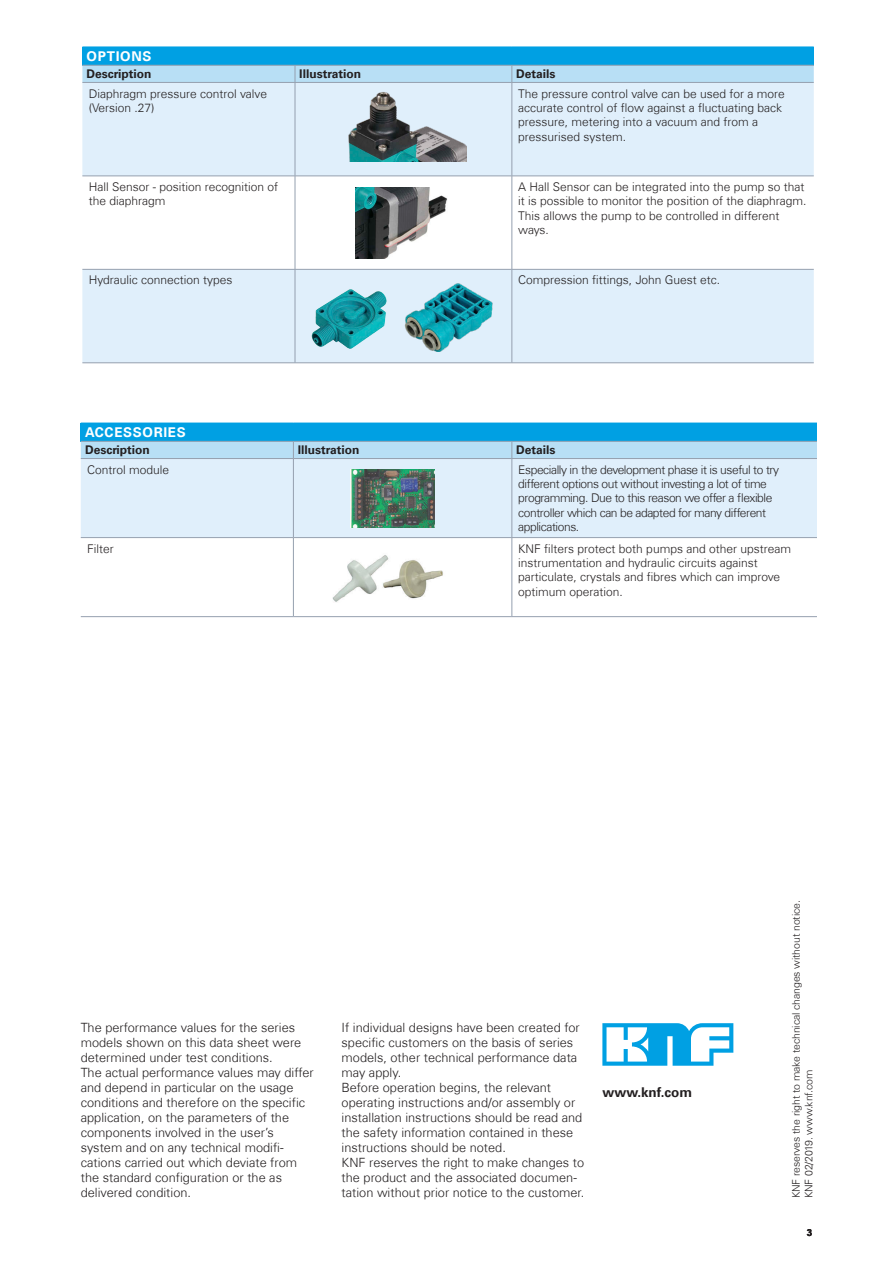
<style>
.page{position:relative;width:893px;height:1263px;background:#fff}
.page>*{position:absolute;margin:0;border:0;box-sizing:border-box;transform-origin:0 0}
.Titel_Headline_Tabel{font:700 13.5px "Univers Com 65";letter-spacing:.05em;color:#fff}
.Adresse_Firmenbezeic{font:700 13.5px "Univers Com 65";color:#231f20}
.Fußzeile{font:300 12.75px/15px "Univers Com 45";color:#231f20}
.Titel_Fließtext_Tabe{font:300 12px/14.4px "Univers Com 45";color:#231f20}
.Titel_Fließtext_Tabe-2{font:300 12px/14.4px "Univers Com 45";letter-spacing:-.035em;color:#231f20}
.Titel_Kopfzeile_Tabe{font:700 12px "Univers Com 65";color:#231f20}
.Druckkennung{font:300 10.5px "Univers Com 45";letter-spacing:-.01em;color:#231f20}
.t1{font:700 9.75px "Arial";color:#231f20}
</style>
<div class="page">
<svg style="left:602px;top:1023px;width:131px;height:43px"></svg>
<div style="left:82px;top:47px;width:732px;height:18px;background:#00a0e3"></div>
<svg style="left:82px;top:83px;width:732px;height:280px;fill:#e0effb"></svg>
<hr style="left:295px;top:82px;width:217px;height:1px;background:#95a0af">
<hr style="left:295px;top:83px;width:1px;height:93px;background:#95a0af">
<hr style="left:82px;top:176px;width:213px;height:1px;background:#95a0af">
<hr style="left:295px;top:176px;width:217px;height:1px;background:#95a0af">
<hr style="left:295px;top:176px;width:1px;height:93px;background:#95a0af">
<hr style="left:82px;top:269px;width:213px;height:1px;background:#95a0af">
<hr style="left:295px;top:269px;width:217px;height:1px;background:#95a0af">
<hr style="left:295px;top:270px;width:1px;height:93px;background:#95a0af">
<hr style="left:82px;top:363px;width:213px;height:1px;background:#95a0af">
<hr style="left:295px;top:363px;width:217px;height:1px;background:#95a0af">
<svg style="left:82px;top:65px;width:732px;height:17px;background:#b5dbf1"></svg>
<hr style="left:512px;top:82px;width:302px;height:1px;background:#95a0af">
<hr style="left:512px;top:83px;width:1px;height:93px;background:#95a0af">
<hr style="left:512px;top:176px;width:302px;height:1px;background:#95a0af">
<hr style="left:512px;top:176px;width:1px;height:93px;background:#95a0af">
<hr style="left:512px;top:269px;width:302px;height:1px;background:#95a0af">
<hr style="left:512px;top:270px;width:1px;height:93px;background:#95a0af">
<hr style="left:512px;top:363px;width:302px;height:1px;background:#95a0af">
<hr style="left:82px;top:82px;width:213px;height:1px;background:#95a0af">
<div style="left:81px;top:423px;width:736px;height:18px;background:#00a0e3"></div>
<div style="left:81px;top:459px;width:736px;height:78px;background:#e0effb"></div>
<div style="left:81px;top:441px;width:736px;height:17px;background:#b8dff5"></div>
<hr style="left:293px;top:459px;width:1px;height:78px;background:#95a0af">
<hr style="left:293px;top:538px;width:1px;height:78px;background:#95a0af">
<hr style="left:81px;top:458px;width:212px;height:1px;background:#95a0af">
<hr style="left:293px;top:458px;width:219px;height:1px;background:#95a0af">
<hr style="left:512px;top:458px;width:305px;height:1px;background:#95a0af">
<hr style="left:81px;top:537px;width:212px;height:1px;background:#95a0af">
<hr style="left:81px;top:616px;width:212px;height:1px;background:#95a0af">
<hr style="left:293px;top:537px;width:219px;height:1px;background:#95a0af">
<hr style="left:293px;top:616px;width:219px;height:1px;background:#95a0af">
<hr style="left:512px;top:537px;width:305px;height:1px;background:#95a0af">
<hr style="left:512px;top:616px;width:305px;height:1px;background:#95a0af">
<hr style="left:512px;top:459px;width:1px;height:78px;background:#95a0af">
<hr style="left:512px;top:538px;width:1px;height:78px;background:#95a0af">
<img style="left:332px;top:555px;width:111px;height:47px">
<img style="left:344px;top:90px;width:123px;height:71px">
<img style="left:307px;top:286px;width:79px;height:65px">
<img style="left:402px;top:282px;width:93px;height:69px">
<img style="left:350px;top:469px;width:84px;height:59px">
<img style="left:356px;top:187px;width:92px;height:71px">
<p class="Titel_Headline_Tabel" style="left:87px;top:48px;width:66px">OPTIONS</p>
<p class="Titel_Kopfzeile_Tabe" style="left:87px;top:67px;width:66px">Description</p>
<p class="Titel_Kopfzeile_Tabe" style="left:299px;top:67px;width:63px">Illustration</p>
<p class="Titel_Kopfzeile_Tabe" style="left:516px;top:67px;width:41px">Details</p>
<p class="Titel_Fließtext_Tabe" style="left:89px;top:86px;width:180px">Diaphragm pressure control valve (Version .27)</p>
<p class="Titel_Fließtext_Tabe" style="left:518px;top:86px;width:268px">The pressure control valve can be used for a more accurate control of flow against a fluctuating back pressure, metering into a vacuum and from a pressurised system.</p>
<p class="Titel_Fließtext_Tabe" style="left:89px;top:179px;width:191px">Hall Sensor - position recognition of the diaphragm</p>
<p class="Titel_Fließtext_Tabe" style="left:518px;top:179px;width:290px">A Hall Sensor can be integrated into the pump so that it is possible to monitor the position of the diaphragm.<br>This allows the pump to be controlled in different ways.</p>
<p class="Titel_Fließtext_Tabe" style="left:89px;top:273px;width:145px">Hydraulic connection types</p>
<p class="Titel_Fließtext_Tabe" style="left:518px;top:273px;width:203px">Compression fittings, John Guest etc.</p>
<p class="Titel_Headline_Tabel" style="left:85px;top:424px;width:102px">ACCESSORIES</p>
<p class="Titel_Kopfzeile_Tabe" style="left:85px;top:443px;width:66px">Description</p>
<p class="Titel_Kopfzeile_Tabe" style="left:298px;top:443px;width:63px">Illustration</p>
<p class="Titel_Kopfzeile_Tabe" style="left:516px;top:443px;width:41px">Details</p>
<p class="Titel_Fließtext_Tabe" style="left:87px;top:462px;width:84px">Control module</p>
<p class="Titel_Fließtext_Tabe-2" style="left:518px;top:462px;width:262px">Especially in the development phase it is useful to try different options out without investing a lot of time programming. Due to this reason we offer a flexible controller which can be adapted for many different applications.</p>
<p class="Titel_Fließtext_Tabe" style="left:87px;top:541px;width:28px">Filter</p>
<p class="Titel_Fließtext_Tabe" style="left:518px;top:541px;width:274px">KNF filters protect both pumps and other upstream instrumentation and hydraulic circuits against particulate, crystals and fibres which can improve optimum operation.</p>
<p class="Fußzeile" style="left:81px;top:1020px;width:234px">The performance values for the series models shown on this data sheet were determined under test conditions.<br>The actual performance values may differ and depend in particular on the usage conditions and therefore on the specific application, on the parameters of the components involved in the user’s system and on any technical modifi&shy;cations carried out which deviate from the standard configuration or the as delivered condition.</p>
<p class="Fußzeile" style="left:342px;top:1020px;width:240px">If individual designs have been created for specific customers on the basis of series models, other technical performance data may apply.</p>
<p class="Fußzeile" style="left:342px;top:1080px;width:242px">Before operation begins, the relevant operating instructions and/or assembly or installation instructions should be read and the safety information contained in these instructions should be noted.</p>
<p class="Fußzeile" style="left:342px;top:1155px;width:244px">KNF reserves the right to make changes to the product and the associated documen&shy;tation without prior notice to the customer.</p>
<p class="Adresse_Firmenbezeic" style="left:602px;top:1084px;width:91px">www.knf.com</p>
<p class="Druckkennung" style="left:790px;top:1198px;width:300px;rotate:-90deg">KNF reserves the right to make technical changes without notice.</p>
<p class="Druckkennung" style="left:802px;top:1198px;width:130px;rotate:-90deg">KNF 02/2019. www.knf.com</p>
<p class="t1" style="left:807px;top:1226px;width:7px">3</p>
</div>
